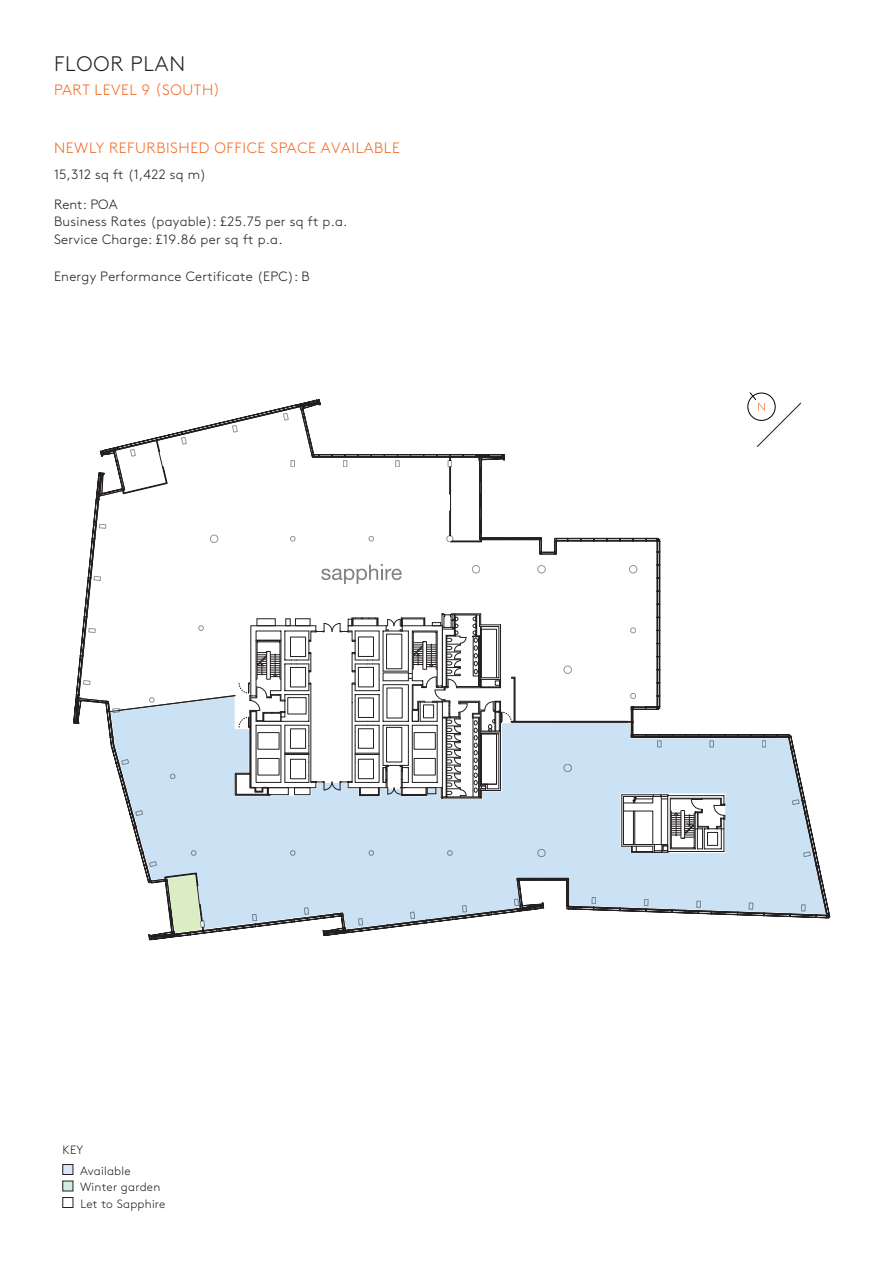
<style>
.page{position:relative;width:893px;height:1263px;background:#fff}
.page>*{position:absolute;margin:0;border:0;box-sizing:border-box;transform-origin:0 0}
.Sub_title_orange{font:300 21px "Brown Pro";letter-spacing:.04em;color:#231f20}
.Sub_title_orange-2{font:300 15px "Brown Pro";letter-spacing:.04em;color:#f36a24}
.Sub_title_orange-3{font:300 13.5px/17.5px "Brown Pro";letter-spacing:.02em;color:#231f20}
.body{font:300 12px "Brown Pro";letter-spacing:.02em;color:#231f20}
</style>
<div class="page">
<div style="left:780px;top:364px;width:34px;height:34px;border:1px solid #000001;border-radius:50%"></div>
<svg style="left:73px;top:392px;width:757px;height:549px"></svg>
<div style="left:63px;top:1164px;width:10px;height:10px;background:#d8e7f8"></div>
<div style="left:63px;top:1164px;width:10px;height:11px;border:1px solid #231f20"></div>
<div style="left:63px;top:1181px;width:10px;height:10px;background:#d1eddd"></div>
<div style="left:63px;top:1197px;width:10px;height:11px;border:1px solid #231f20"></div>
<p class="Sub_title_orange" style="left:54px;top:48px;width:133px">FLOOR PLAN</p>
<p class="Sub_title_orange-2" style="left:54px;top:79px;width:168px">PART LEVEL 9 (SOUTH)</p>
<p class="Sub_title_orange-2" style="left:54px;top:137px;width:347px">NEWLY REFURBISHED OFFICE SPACE AVAILABLE</p>
<p class="Sub_title_orange-3" style="left:54px;top:165px;width:154px">15,312 sq ft (1,422 sq m)</p>
<p class="Sub_title_orange-3" style="left:54px;top:195px;width:295px">Rent: POA<br>Business Rates (payable): £25.75 per sq ft p.a.<br>Service Charge: £19.86 per sq ft p.a.</p>
<p class="Sub_title_orange-3" style="left:54px;top:267px;width:257px">Energy Performance Certificate (EPC): B</p>
<p class="body" style="left:63px;top:1141px;width:22px">KEY</p>
<p class="body" style="left:80px;top:1162px;width:52px">Available</p>
<p class="body" style="left:80px;top:1178px;width:82px">Winter garden</p>
<p class="body" style="left:80px;top:1195px;width:87px">Let to Sapphire</p>
</div>
